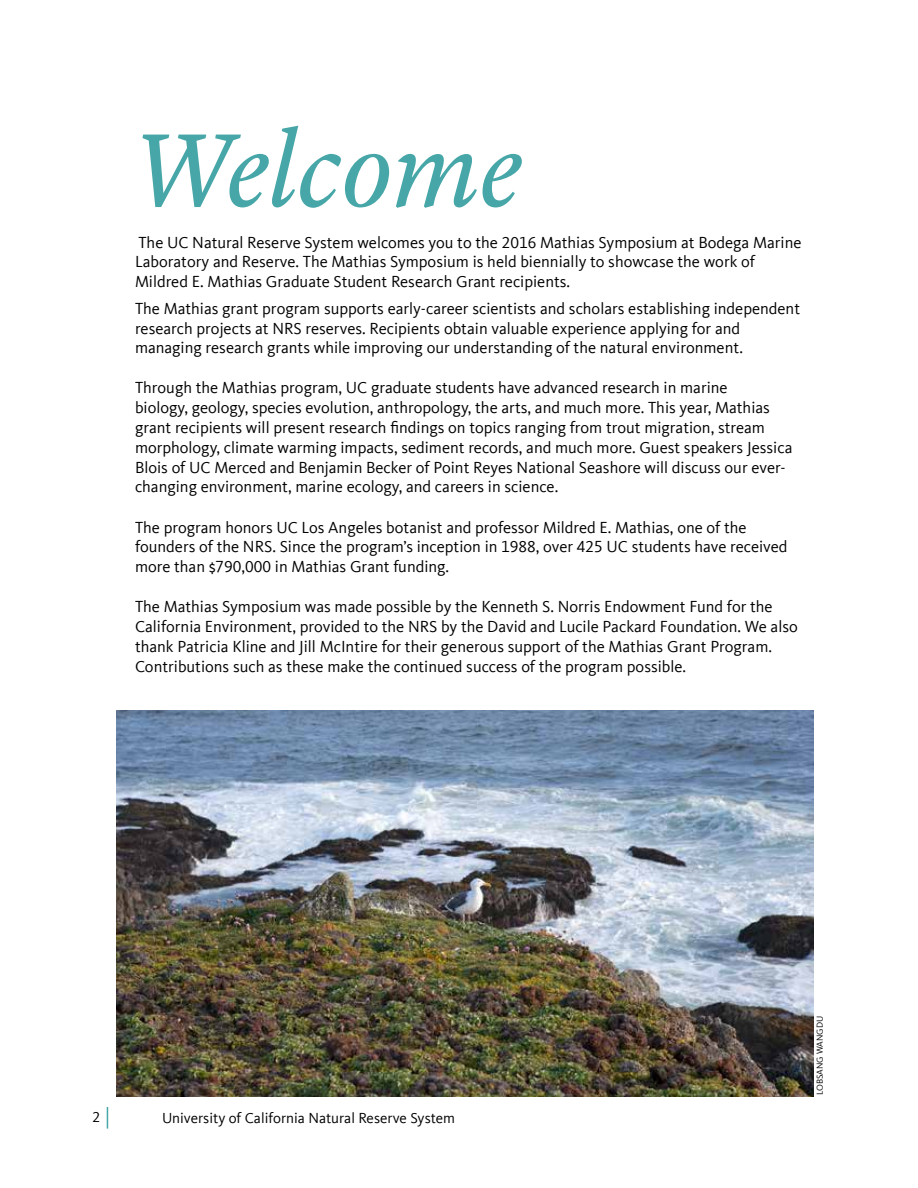
<style>
.page{position:relative;width:918px;height:1188px;background:#fff}
.page>*{position:absolute;margin:0;border:0;box-sizing:border-box;transform-origin:0 0}
.t1{font:italic 108px "Lyon Ofc";letter-spacing:-.01em;color:#47a7a8}
.t2{font:16.5px/19.8px "Kievit Offc Pro";color:#000}
.t3{font:15px "Kievit Offc Pro";color:#000}
.t4{font:9px "Kievit Offc Pro";color:#000}
</style>
<div class="page">
<svg style="left:107px;top:1107px;width:1px;height:22px"></svg>
<img style="left:116px;top:711px;width:698px;height:385px">
<h1 class="t1" style="left:135px;top:88px;width:389px">Welcome</h1>
<p class="t2" style="left:135px;top:232px;width:668px">The UC Natural Reserve System welcomes you to the 2016 Mathias Symposium at Bodega Marine<br>Laboratory and Reserve. The Mathias Symposium is held biennially to showcase the work of<br>Mildred E. Mathias Graduate Student Research Grant recipients.</p>
<p class="t2" style="left:135px;top:298px;width:667px">The Mathias grant program supports early-career scientists and scholars establishing independent research projects at NRS reserves. Recipients obtain valuable experience applying for and managing research grants while improving our understanding of the natural environment.</p>
<p class="t2" style="left:135px;top:378px;width:659px">Through the Mathias program, UC graduate students have advanced research in marine<br>biology, geology, species evolution, anthropology, the arts, and much more. This year, Mathias grant recipients will present research findings on topics ranging from trout migration, stream morphology, climate warming impacts, sediment records, and much more. Guest speakers Jessica Blois of UC Merced and Benjamin Becker of Point Reyes National Seashore will discuss our ever&shy;changing environment, marine ecology, and careers in science.</p>
<p class="t2" style="left:135px;top:517px;width:654px">The program honors UC Los Angeles botanist and professor Mildred E. Mathias, one of the founders of the NRS. Since the program’s inception in 1988, over 425 UC students have received more than $790,000 in Mathias Grant funding.</p>
<p class="t2" style="left:135px;top:597px;width:664px">The Mathias Symposium was made possible by the Kenneth S. Norris Endowment Fund for the California Environment, provided to the NRS by the David and Lucile Packard Foundation. We also thank Patricia Kline and Jill McIntire for their generous support of the Mathias Grant Program.<br>Contributions such as these make the continued success of the program possible.</p>
<p class="t3" style="left:93px;top:1108px;width:9px">2</p>
<p class="t3" style="left:162px;top:1109px;width:295px">University of California Natural Reserve System</p>
<p class="t4" style="left:814px;top:1095px;width:81px;rotate:-90deg">LOBSANG WANGDU</p>
</div>
